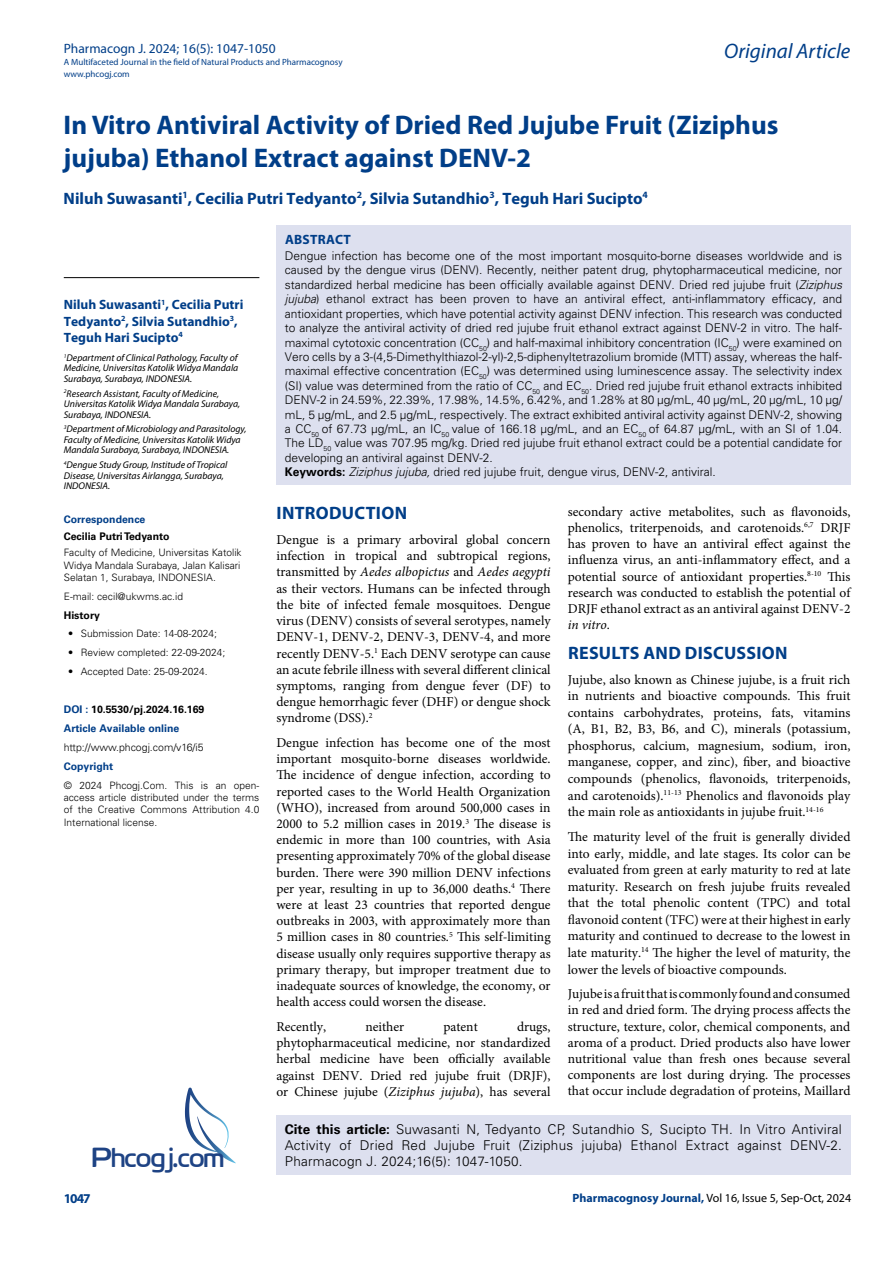
<style>
.page{position:relative;width:893px;height:1263px;background:#fff}
.page>*{position:absolute;margin:0;border:0;box-sizing:border-box;transform-origin:0 0}
.t1{font:27.6px "Cloud World";color:#1e4384}
.t2{font:700 27px/33px "Myriad Pro";color:#003e88}
.t3{font:italic 21px "Myriad Pro";color:#003e88}
.t4{font:700 18px "Myriad Pro";letter-spacing:.015em;color:#003e88}
.t5{font:700 16.5px "Myriad Pro";color:#003e88}
.t6{font:13.5px/16.2px "Minion Pro";color:#000;text-align:justify}
.t7{font:300 13.5px/16.2px "Univers LT Std";letter-spacing:.02em;color:#000}
.t8{font:700 13.5px/16.2px "Myriad Pro";color:#003e88}
.t9{font:13.5px "Myriad Pro";color:#003e88}
.t10{font:700 13.5px "Myriad Pro";letter-spacing:.02em;color:#003e88}
.t11{font:300 12px/14.4px "Univers LT Std";color:#000}
.t12{font:12px "Myriad Pro";color:#000}
.t13{font:700 10.5px/18.9px "Univers LT Std";color:#003e88}
.t14{font:300 10.5px "Univers LT Std";color:#000}
.t15{font:700 10.5px "Univers LT Std";color:#000}
.t16{font:300 10.2px/12.3px "Univers LT Std";color:#000;text-align:justify}
.t17{font:italic 9.75px/10.5px "Myriad Pro";color:#000}
.t18{font:9px/12px "Myriad Pro";color:#003e88}
.s1{color:#000}
.s2{font-style:italic}
.s3{font-weight:700}
.s4{font-weight:700;color:#003e88}
</style>
<div class="page">
<div style="left:276px;top:1115px;width:574px;height:60px;background:#dde0ef"></div>
<svg style="left:185px;top:1087px;width:51px;height:76px"></svg>
<div style="left:276px;top:225px;width:575px;height:260px;background:#dde0ef"></div>
<hr style="left:64px;top:277px;width:195px;height:1px;background:#000">
<p class="t9" style="left:64px;top:40px;width:214px">Pharmacogn J. 2024; 16(5): 1047-1050</p>
<p class="t18" style="left:64px;top:55px;width:280px">A Multifaceted Journal in the field of Natural Products and Pharmacognosy www.phcogj.com</p>
<h3 class="t3" style="left:724px;top:38px;width:128px">Original Article</h3>
<h2 class="t2" style="left:64px;top:108px;width:716px">In Vitro Antiviral Activity of Dried Red Jujube Fruit (Ziziphus jujuba) Ethanol Extract against DENV-2</h2>
<p class="t5" style="left:64px;top:187px;width:586px">Niluh Suwasanti<sup>1</sup>, Cecilia Putri Tedyanto<sup>2</sup>, Silvia Sutandhio<sup>3</sup>, Teguh Hari Sucipto<sup>4</sup></p>
<p class="t8" style="left:64px;top:296px;width:181px">Niluh Suwasanti<sup>1</sup>, Cecilia Putri<br>Tedyanto<sup>2</sup>, Silvia Sutandhio<sup>3</sup>,<br>Teguh Hari Sucipto<sup>4</sup></p>
<p class="t17" style="left:64px;top:352px;width:176px;text-align:justify"><sup>1</sup>Department of Clinical Pathology, Faculty of Medicine, Universitas Katolik Widya Mandala Surabaya, Surabaya, INDONESIA.</p>
<p class="t17" style="left:64px;top:388px;width:178px"><sup>2</sup>Research Assistant, Faculty of Medicine,<br>Universitas Katolik Widya Mandala Surabaya,<br>Surabaya, INDONESIA.</p>
<p class="t17" style="left:64px;top:424px;width:184px"><sup>3</sup>Department of Microbiology and Parasitology,<br>Faculty of Medicine, Universitas Katolik Widya<br>Mandala Surabaya, Surabaya, INDONESIA.</p>
<p class="t17" style="left:64px;top:459px;width:165px"><sup>4</sup>Dengue Study Group, Institude of Tropical<br>Disease, Universitas Airlangga, Surabaya,<br>INDONESIA.</p>
<p class="t13" style="left:64px;top:510px;width:83px">Correspondence</p>
<p class="t15" style="left:64px;top:530px;width:107px">Cecilia Putri Tedyanto</p>
<p class="t16" style="left:64px;top:547px;width:179px">Faculty of Medicine, Universitas Katolik Widya Mandala Surabaya, Jalan Kalisari Selatan 1, Surabaya, INDONESIA.</p>
<p class="t16" style="left:64px;top:590px;width:121px">E-mail: cecil@ukwms.ac.id</p>
<p class="t15" style="left:64px;top:609px;width:38px">History</p>
<p class="t16" style="left:68px;top:628px;width:150px">• Submission Date: 14-08-2024;</p>
<p class="t16" style="left:68px;top:646px;width:159px">• Review completed: 22-09-2024;</p>
<p class="t16" style="left:68px;top:665px;width:141px">• Accepted Date: 25-09-2024.</p>
<p class="t13" style="left:64px;top:700px;width:142px">DOI : <span class="s1">10.5530/pj.2024.16.169<br></span>Article Available online</p>
<p class="t14" style="left:64px;top:741px;width:141px">http://www.phcogj.com/v16/i5</p>
<p class="t13" style="left:64px;top:757px;width:51px">Copyright</p>
<p class="t16" style="left:64px;top:779px;width:197px">© 2024 Phcogj.Com. This is an open&shy;access article distributed under the terms of the Creative Commons Attribution 4.0<br>International license.</p>
<p class="t10" style="left:285px;top:230px;width:67px">ABSTRACT</p>
<p class="t11" style="left:285px;top:249px;width:559px">Dengue infection has become one of the most important mosquito-borne diseases worldwide and is caused by the dengue virus (DENV). Recently, neither patent drug, phytopharmaceutical medicine, nor standardized herbal medicine has been officially available against DENV. Dried red jujube fruit (<span class="s2">Ziziphus jujuba</span>) ethanol extract has been proven to have an antiviral effect, anti-inflammatory efficacy, and antioxidant properties, which have potential activity against DENV infection. This research was conducted to analyze the antiviral activity of dried red jujube fruit ethanol extract against DENV-2 in vitro. The half&shy;maximal cytotoxic concentration (CC<sub>50</sub>) and half-maximal inhibitory concentration (IC<sub>50</sub>) were examined on Vero cells by a 3-(4,5-Dimethylthiazol-2-yl)-2,5-diphenyltetrazolium bromide (MTT) assay, whereas the half&shy;maximal effective concentration (EC<sub>50</sub>) was determined using luminescence assay. The selectivity index (SI) value was determined from the ratio of CC<sub>50</sub> and EC<sub>50</sub>. Dried red jujube fruit ethanol extracts inhibited DENV-2 in 24.59%, 22.39%, 17.98%, 14.5%, 6.42%, and 1.28% at 80 μg/mL, 40 μg/mL, 20 μg/mL, 10 μg/ mL, 5 μg/mL, and 2.5 μg/mL, respectively. The extract exhibited antiviral activity against DENV-2, showing a CC<sub>50</sub> of 67.73 μg/mL, an IC<sub>50</sub> value of 166.18 μg/mL, and an EC<sub>50</sub> of 64.87 μg/mL, with an SI of 1.04.<br>The LD<sub>50</sub> value was 707.95 mg/kg. Dried red jujube fruit ethanol extract could be a potential candidate for developing an antiviral against DENV-2.<br><span class="s3">Keywords:</span> <span class="s2">Ziziphus jujuba,</span> dried red jujube fruit, dengue virus, DENV-2, antiviral.</p>
<h3 class="t4" style="left:277px;top:502px;width:132px">INTRODUCTION</h3>
<p class="t6" style="left:276px;top:532px;width:276px">Dengue is a primary arboviral global concern infection in tropical and subtropical regions, transmitted by <span class="s2">Aedes albopictus</span> and <span class="s2">Aedes aegypti </span>as their vectors. Humans can be infected through the bite of infected female mosquitoes. Dengue virus (DENV) consists of several serotypes, namely DENV-1, DENV-2, DENV-3, DENV-4, and more recently DENV-5.<sup>1</sup> Each DENV serotype can cause an acute febrile illness with several different clinical symptoms, ranging from dengue fever (DF) to dengue hemorrhagic fever (DHF) or dengue shock syndrome (DSS).<sup>2</sup></p>
<p class="t6" style="left:276px;top:735px;width:276px">Dengue infection has become one of the most important mosquito-borne diseases worldwide.<br>The incidence of dengue infection, according to reported cases to the World Health Organization (WHO), increased from around 500,000 cases in 2000 to 5.2 million cases in 2019.<sup>3</sup> The disease is endemic in more than 100 countries, with Asia presenting approximately 70% of the global disease burden. There were 390 million DENV infections per year, resulting in up to 36,000 deaths.<sup>4</sup> There were at least 23 countries that reported dengue outbreaks in 2003, with approximately more than 5 million cases in 80 countries.<sup>5</sup> This self-limiting disease usually only requires supportive therapy as primary therapy, but improper treatment due to inadequate sources of knowledge, the economy, or health access could worsen the disease.</p>
<p class="t6" style="left:276px;top:1018px;width:51px">Recently,</p>
<p class="t6" style="left:365px;top:1018px;width:40px">neither</p>
<p class="t6" style="left:443px;top:1018px;width:36px">patent</p>
<p class="t6" style="left:276px;top:1018px;width:276px;text-indent:241px">drugs, phytopharmaceutical medicine, nor standardized herbal medicine have been officially available against DENV. Dried red jujube fruit (DRJF), or Chinese jujube (<span class="s2">Ziziphus jujuba</span>), has several</p>
<p class="t6" style="left:568px;top:503px;width:284px">secondary active metabolites, such as flavonoids, phenolics, triterpenoids, and carotenoids.<sup>6,7</sup> DRJF has proven to have an antiviral effect against the influenza virus, an anti-inflammatory effect, and a potential source of antioxidant properties.<sup>8-10</sup> This research was conducted to establish the potential of DRJF ethanol extract as an antiviral against DENV-2 <span class="s2">in vitro</span>.</p>
<h3 class="t4" style="left:568px;top:641px;width:221px">RESULTS AND DISCUSSION</h3>
<p class="t6" style="left:568px;top:671px;width:284px">Jujube, also known as Chinese jujube, is a fruit rich in nutrients and bioactive compounds. This fruit contains carbohydrates, proteins, fats, vitamins (A, B1, B2, B3, B6, and C), minerals (potassium, phosphorus, calcium, magnesium, sodium, iron, manganese, copper, and zinc), fiber, and bioactive compounds (phenolics, flavonoids, triterpenoids, and carotenoids).<sup>11-13</sup> Phenolics and flavonoids play the main role as antioxidants in jujube fruit.<sup>14-16</sup></p>
<p class="t6" style="left:568px;top:829px;width:284px">The maturity level of the fruit is generally divided into early, middle, and late stages. Its color can be evaluated from green at early maturity to red at late maturity. Research on fresh jujube fruits revealed that the total phenolic content (TPC) and total flavonoid content (TFC) were at their highest in early maturity and continued to decrease to the lowest in late maturity.<sup>14</sup> The higher the level of maturity, the lower the levels of bioactive compounds.</p>
<p class="t6" style="left:568px;top:986px;width:284px">Jujube is a fruit that is commonly found and consumed in red and dried form. The drying process affects the structure, texture, color, chemical components, and aroma of a product. Dried products also have lower nutritional value than fresh ones because several components are lost during drying. The processes that occur include degradation of proteins, Maillard</p>
<p class="t7" style="left:285px;top:1121px;width:558px"><span class="s3">Cite this article:</span> Suwasanti N, Tedyanto CP, Sutandhio S, Sucipto TH. In Vitro Antiviral<br>Activity of Dried Red Jujube Fruit (Ziziphus jujuba) Ethanol Extract against DENV-2.</p>
<h1 class="t1" style="left:92px;top:1136px;width:134px">Phcogj.com</h1>
<p class="t7" style="left:285px;top:1153px;width:239px">Pharmacogn J. 2024;16(5): 1047-1050.</p>
<p class="t8" style="left:64px;top:1190px;width:29px">1047</p>
<p class="t12" style="left:572px;top:1190px;width:280px"><span class="s4">Pharmacognosy Journal,</span> Vol 16, Issue 5, Sep-Oct, 2024</p>
</div>
